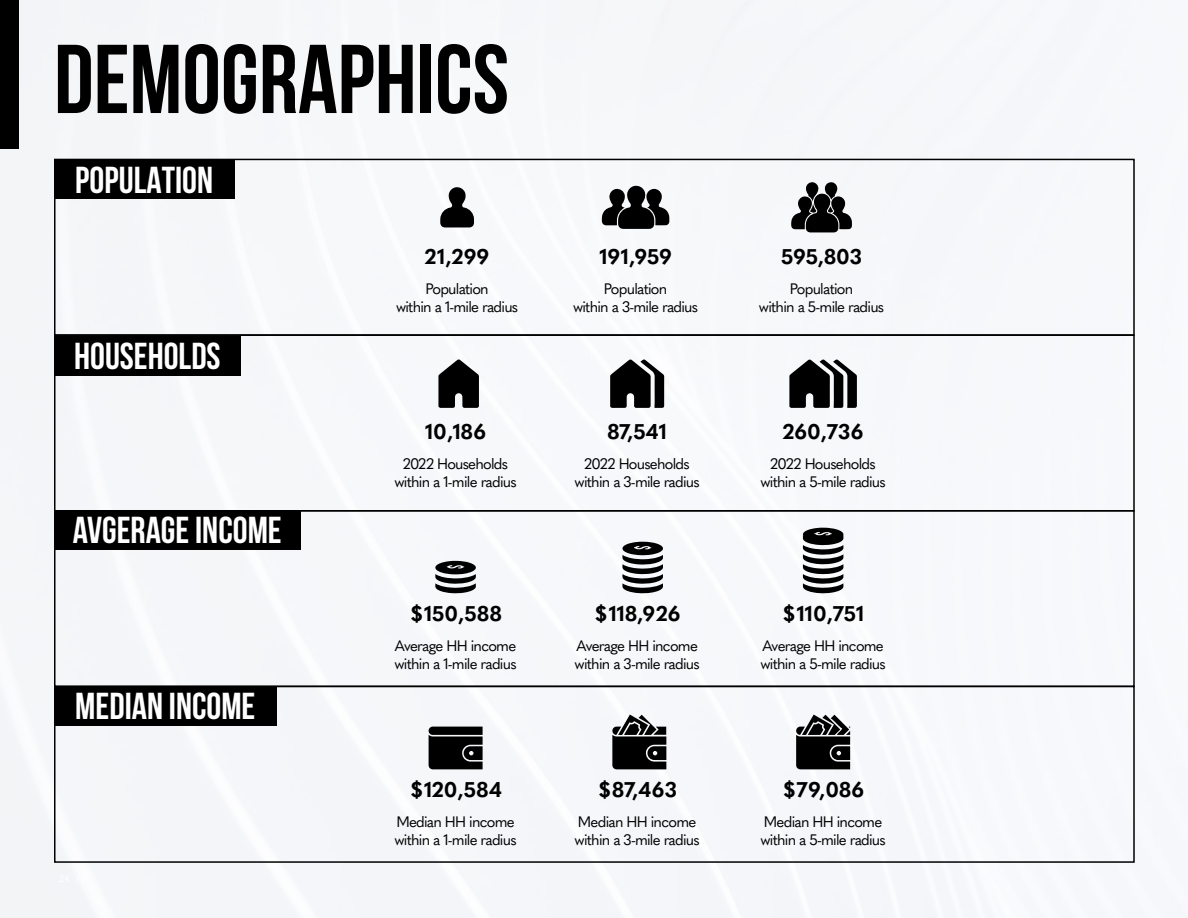
<style>
.page{position:relative;width:1188px;height:918px;background:#fff}
.page>*{position:absolute;margin:0;border:0;box-sizing:border-box;transform-origin:0 0}
.t1{font:700 97.5px "Bebas Neue";color:#000}
.t2{font:700 37.5px "Bebas Neue";color:#fff}
.t3{font:700 21px "Quasimoda";letter-spacing:.005em;color:#000}
.t4{font:15px/18px "Quasimoda";letter-spacing:-.05em;color:#000}
</style>
<div class="page">
<div style="left:0;top:0;width:1135px;height:918px;background:#f6f7fa"></div>
<div style="left:54px;top:159px;width:1081px;height:177px;border:2px solid #000"></div>
<div style="left:54px;top:334px;width:1081px;height:178px;border:2px solid #000"></div>
<div style="left:54px;top:686px;width:1081px;height:177px;border:2px solid #000"></div>
<svg style="left:435px;top:561px;width:41px;height:32px"></svg>
<svg style="left:622px;top:542px;width:41px;height:51px"></svg>
<svg style="left:803px;top:528px;width:40px;height:65px"></svg>
<svg style="left:440px;top:187px;width:34px;height:40px"></svg>
<svg style="left:602px;top:185px;width:68px;height:44px"></svg>
<svg style="left:791px;top:182px;width:61px;height:50px"></svg>
<div style="left:0;top:0;width:19px;height:148px;background:#000"></div>
<svg style="left:438px;top:359px;width:41px;height:49px"></svg>
<svg style="left:610px;top:359px;width:54px;height:49px"></svg>
<svg style="left:789px;top:359px;width:68px;height:49px"></svg>
<div style="left:54px;top:159px;width:180px;height:40px;background:#000"></div>
<div style="left:54px;top:336px;width:187px;height:39px;background:#000"></div>
<div style="left:54px;top:510px;width:247px;height:40px;background:#000"></div>
<div style="left:54px;top:686px;width:223px;height:39px;background:#000"></div>
<svg style="left:428px;top:727px;width:55px;height:42px;background:#171717"></svg>
<svg style="left:612px;top:715px;width:54px;height:54px"></svg>
<svg style="left:796px;top:715px;width:54px;height:54px;background:#373738"></svg>
<svg style="left:75px;top:870px;width:12px;height:13px"></svg>
<h1 class="t1" style="left:54px;top:26px;width:457px">DEMOGRAPHICS</h1>
<h2 class="t2" style="left:75px;top:159px;width:139px">POPULATION</h2>
<h2 class="t2" style="left:74px;top:336px;width:148px">HOUSEHOLDS</h2>
<h2 class="t2" style="left:73px;top:510px;width:210px">AVGERAGE INCOME</h2>
<h2 class="t2" style="left:75px;top:686px;width:182px">MEDIAN INCOME</h2>
<h3 class="t3" style="left:425px;top:241px;width:66px">21,299</h3>
<p class="t4" style="left:396px;top:279px;width:124px;text-align:center">Population<br>within a 1-mile radius</p>
<h3 class="t3" style="left:425px;top:415px;width:62px">10,186</h3>
<p class="t4" style="left:395px;top:453px;width:124px;text-align:center">2022 Households within a 1-mile radius</p>
<h3 class="t3" style="left:409px;top:598px;width:94px">$150,588</h3>
<p class="t4" style="left:395px;top:636px;width:124px">Average HH income within a 1-mile radius</p>
<h3 class="t3" style="left:409px;top:773px;width:94px">$120,584</h3>
<p class="t4" style="left:395px;top:812px;width:124px">Median HH income within a 1-mile radius</p>
<h3 class="t3" style="left:599px;top:241px;width:74px">191,959</h3>
<p class="t4" style="left:573px;top:279px;width:127px;text-align:center">Population<br>within a 3-mile radius</p>
<h3 class="t3" style="left:607px;top:415px;width:61px">87,541</h3>
<p class="t4" style="left:575px;top:453px;width:127px;text-align:center">2022 Households within a 3-mile radius</p>
<h3 class="t3" style="left:594px;top:598px;width:88px">$118,926</h3>
<p class="t4" style="left:575px;top:636px;width:127px">Average HH income within a 3-mile radius</p>
<h3 class="t3" style="left:598px;top:773px;width:81px">$87,463</h3>
<p class="t4" style="left:575px;top:812px;width:127px">Median HH income within a 3-mile radius</p>
<h3 class="t3" style="left:781px;top:241px;width:82px">595,803</h3>
<p class="t4" style="left:759px;top:279px;width:127px;text-align:center">Population<br>within a 5-mile radius</p>
<h3 class="t3" style="left:783px;top:415px;width:82px">260,736</h3>
<p class="t4" style="left:761px;top:453px;width:127px;text-align:center">2022 Households within a 5-mile radius</p>
<h3 class="t3" style="left:782px;top:598px;width:84px">$110,751</h3>
<p class="t4" style="left:761px;top:636px;width:127px">Average HH income within a 5-mile radius</p>
<h3 class="t3" style="left:782px;top:773px;width:84px">$79,086</h3>
<p class="t4" style="left:761px;top:812px;width:127px">Median HH income within a 5-mile radius</p>
</div>
